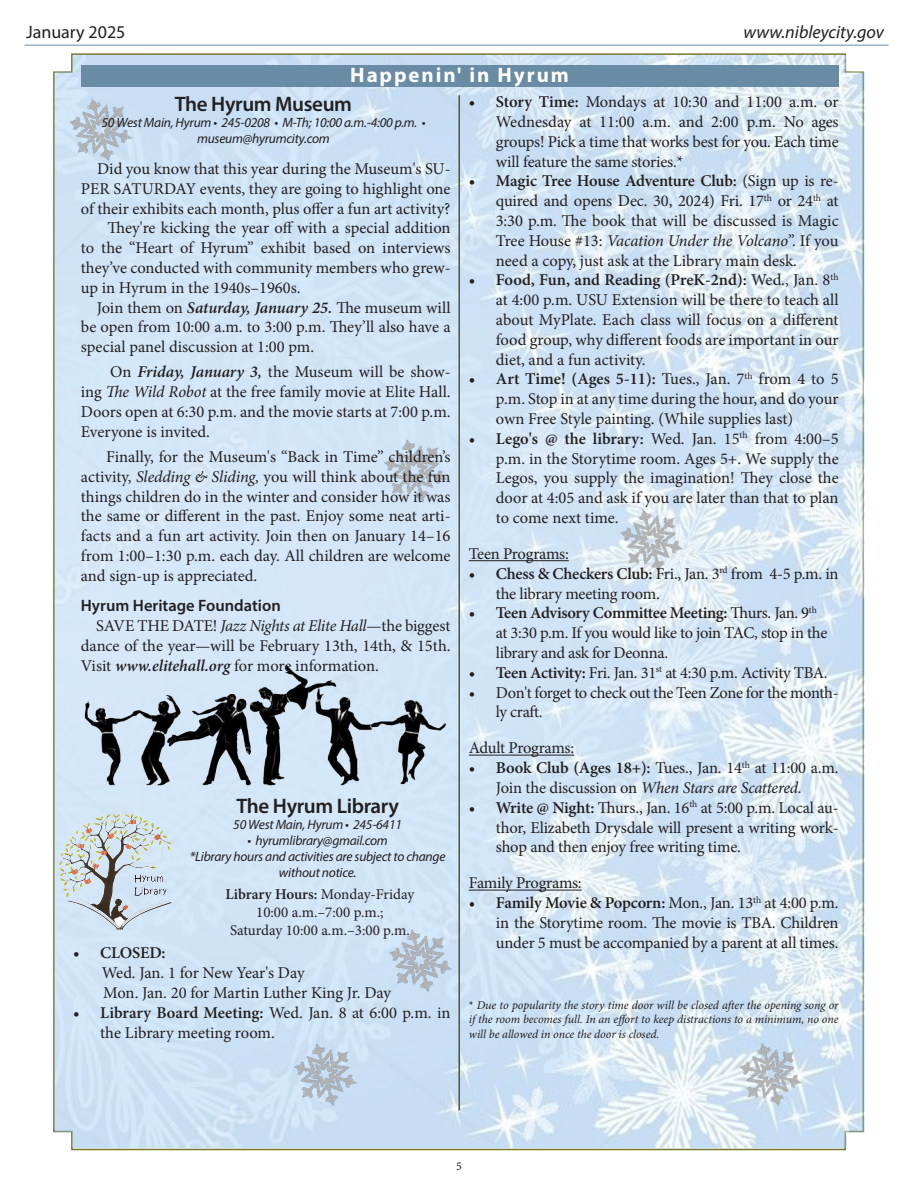
<style>
.page{position:relative;width:918px;height:1188px;background:#fff}
.page>*{position:absolute;margin:0;border:0;box-sizing:border-box;transform-origin:0 0}
.t1{font:600 21px "Myriad Pro";letter-spacing:-.02em;color:#231f20}
.t2{font:700 21px "Myriad Pro";letter-spacing:.09em;color:#fff}
.t3{font:italic 18px "Myriad Pro";color:#231f20}
.t4{font:18px "Myriad Pro";color:#231f20}
.t5{font:16.5px/19.8px "Minion Pro";letter-spacing:-.01em;color:#231f20;text-align:justify}
.t6{font:600 16.5px "Myriad Pro";color:#231f20}
.t7{font:600 16.5px "Minion Pro";letter-spacing:-.01em;color:#231f20}
.t8{font:15px/18px "Minion Pro";color:#231f20;text-align:center}
.t9{font:italic 13.5px/16.2px "Myriad Pro";letter-spacing:-.02em;color:#231f20;text-align:center}
.t10{font:italic 12px/14.4px "Minion Pro";letter-spacing:-.005em;color:#231f20;text-align:justify}
.t11{font:12px "Minion Pro";color:#231f20}
.s1{font-weight:600;font-style:italic}
.s2{font-style:italic}
.s3{font-weight:600}
.s4{font-style:normal}
</style>
<div class="page">
<img style="left:55px;top:55px;width:810px;height:1093px">
<hr style="left:25px;top:45px;width:864px;height:1px;background:#698ba4">
<div style="left:81px;top:65px;width:757px;height:22px;background:#698ba4"></div>
<img style="left:65px;top:91px;width:72px;height:78px">
<hr style="left:458px;top:95px;width:2px;height:1015px;background:#4f573c">
<img style="left:57px;top:811px;width:126px;height:121px">
<img style="left:380px;top:432px;width:72px;height:78px">
<img style="left:616px;top:502px;width:72px;height:78px">
<img style="left:290px;top:1036px;width:72px;height:78px">
<img style="left:385px;top:922px;width:72px;height:78px">
<img style="left:81px;top:665px;width:370px;height:123px">
<hr style="left:469px;top:560px;width:100px;height:1px;background:#231f20">
<hr style="left:469px;top:755px;width:105px;height:1px;background:#231f20">
<hr style="left:469px;top:890px;width:113px;height:1px;background:#231f20">
<img style="left:735px;top:1036px;width:72px;height:78px">
<p class="t4" style="left:26px;top:21px;width:101px">January 2025</p>
<p class="t3" style="left:744px;top:21px;width:142px">www.nibleycity.gov</p>
<p class="t2" style="left:350px;top:61px;width:220px">Happenin' in Hyrum</p>
<p class="t1" style="left:175px;top:91px;width:179px">The Hyrum Museum</p>
<p class="t9" style="left:102px;top:114px;width:325px">50 West Main, Hyrum • 245-0208 • M-Th; 10:00 a.m.-4:00 p.m. •</p>
<p class="t9" style="left:197px;top:131px;width:134px">museum@hyrumcity.com</p>
<p class="t5" style="left:81px;top:159px;width:371px;text-indent:16px">Did you know that this year during the Museum's SU-PER SATURDAY events, they are going to highlight one of their exhibits each month, plus offer a fun art activity?</p>
<p class="t5" style="left:81px;top:218px;width:371px;text-indent:27px">They're kicking the year off with a special addition to the “Heart of Hyrum” exhibit based on interviews they’ve conducted with community members who grew&shy;up in Hyrum in the 1940s–1960s.</p>
<p class="t5" style="left:81px;top:298px;width:371px;text-indent:16px">Join them on <span class="s1">Saturday, January 25.</span> The museum will be open from 10:00 a.m. to 3:00 p.m. They’ll also have a special panel discussion at 1:00 pm.</p>
<p class="t5" style="left:81px;top:362px;width:371px;text-indent:29px">On <span class="s1">Friday, January 3,</span> the Museum will be show&shy;ing <span class="s2">The Wild Robot</span> at the free family movie at Elite Hall.<br>Doors open at 6:30 p.m. and the movie starts at 7:00 p.m.<br>Everyone is invited.</p>
<p class="t5" style="left:81px;top:447px;width:371px;text-indent:25px">Finally, for the Museum's “Back in Time” children’s activity, <span class="s2">Sledding &amp; Sliding,</span> you will think about the fun things children do in the winter and consider how it was the same or different in the past. Enjoy some neat arti&shy;facts and a fun art activity. Join then on January 14–16 from 1:00–1:30 p.m. each day. All children are welcome and sign-up is appreciated.</p>
<p class="t6" style="left:81px;top:595px;width:202px">Hyrum Heritage Foundation</p>
<p class="t5" style="left:81px;top:616px;width:371px;text-indent:15px">SAVE THE DATE! <span class="s2">Jazz Nights at Elite Hall</span>—the biggest dance of the year—will be February 13th, 14th, &amp; 15th.<br>Visit <span class="s1">www.elitehall.org</span> for more information.</p>
<p class="t1" style="left:236px;top:792px;width:164px">The Hyrum Library</p>
<p class="t9" style="left:233px;top:816px;width:170px">50 West Main, Hyrum • 245-6411</p>
<p class="t9" style="left:248px;top:832px;width:142px">• hyrumlibrary@gmail.com</p>
<p class="t9" style="left:190px;top:848px;width:257px">*Library hours and activities are subject to change without notice.</p>
<p class="t8" style="left:225px;top:885px;width:191px"><span class="s3">Library Hours:</span> Monday-Friday<br>10:00 a.m.–7:00 p.m.;<br>Saturday 10:00 a.m.–3:00 p.m.</p>
<p class="t7" style="left:73px;top:942px;width:94px">• CLOSED:</p>
<p class="t5" style="left:102px;top:963px;width:291px">Wed. Jan. 1 for New Year's Day<br>Mon. Jan. 20 for Martin Luther King Jr. Day</p>
<p class="t5" style="left:100px;top:1003px;width:352px;text-indent:-27px"><span class="s3">• Library Board Meeting:</span> Wed. Jan. 8 at 6:00 p.m. in the Library meeting room.</p>
<p class="t5" style="left:496px;top:92px;width:344px;text-indent:-27px"><span class="s3">• Story Time:</span> Mondays at 10:30 and 11:00 a.m. or Wednesday at 11:00 a.m. and 2:00 p.m. No ages groups! Pick a time that works best for you. Each time will feature the same stories.*</p>
<p class="t5" style="left:496px;top:171px;width:344px;text-indent:-27px"><span class="s3">• Magic Tree House Adventure Club:</span> (Sign up is re&shy;quired and opens Dec. 30, 2024) Fri. 17<sup>th</sup> or 24<sup>th</sup> at 3:30 p.m. The book that will be discussed is Magic Tree House #13: <span class="s2">Vacation Under the Volcano</span>”. If you need a copy, just ask at the Library main desk.</p>
<p class="t5" style="left:496px;top:270px;width:344px;text-indent:-27px"><span class="s3">• Food, Fun, and Reading (PreK-2nd):</span> Wed., Jan. 8<sup>th </sup>at 4:00 p.m. USU Extension will be there to teach all about MyPlate. Each class will focus on a different food group, why different foods are important in our diet, and a fun activity.</p>
<p class="t5" style="left:496px;top:369px;width:344px;text-indent:-27px"><span class="s3">• Art Time! (Ages 5-11):</span> Tues., Jan. 7<sup>th</sup> from 4 to 5 p.m. Stop in at any time during the hour, and do your own Free Style painting. (While supplies last)</p>
<p class="t5" style="left:496px;top:429px;width:344px;text-indent:-27px"><span class="s3">• Lego's @ the library:</span> Wed. Jan. 15<sup>th</sup> from 4:00–5 p.m. in the Storytime room. Ages 5+. We supply the Legos, you supply the imagination! They close the door at 4:05 and ask if you are later than that to plan to come next time.</p>
<p class="t5" style="left:469px;top:544px;width:101px">Teen Programs:</p>
<p class="t5" style="left:496px;top:564px;width:344px;text-indent:-27px"><span class="s3">• Chess &amp; Checkers Club:</span> Fri., Jan. 3<sup>rd</sup> from 4-5 p.m. in the library meeting room.</p>
<p class="t5" style="left:496px;top:603px;width:333px;text-align:left;text-indent:-27px"><span class="s3">• Teen Advisory Committee Meeting:</span> Thurs. Jan. 9<sup>th </sup>at 3:30 p.m. If you would like to join TAC, stop in the library and ask for Deonna.</p>
<p class="t5" style="left:469px;top:663px;width:360px"><span class="s3">• Teen Activity:</span> Fri. Jan. 31<sup>st</sup> at 4:30 p.m. Activity TBA.</p>
<p class="t5" style="left:496px;top:683px;width:344px;text-indent:-27px">• Don't forget to check out the Teen Zone for the month&shy;ly craft.</p>
<p class="t5" style="left:469px;top:738px;width:107px">Adult Programs:</p>
<p class="t5" style="left:469px;top:758px;width:371px;text-align:center"><span class="s3">• Book Club (Ages 18+):</span> Tues., Jan. 14<sup>th</sup> at 11:00 a.m.<br>Join the discussion on <span class="s2">When Stars are Scattered.</span></p>
<p class="t5" style="left:496px;top:798px;width:344px;text-indent:-27px"><span class="s3">• Write @ Night:</span> Thurs., Jan. 16<sup>th</sup> at 5:00 p.m. Local au&shy;thor, Elizabeth Drysdale will present a writing work&shy;shop and then enjoy free writing time.</p>
<p class="t5" style="left:469px;top:873px;width:114px">Family Programs:</p>
<p class="t5" style="left:496px;top:893px;width:344px;text-indent:-27px"><span class="s3">• Family Movie &amp; Popcorn:</span> Mon., Jan. 13<sup>th</sup> at 4:00 p.m. in the Storytime room. The movie is TBA. Children under 5 must be accompanied by a parent at all times.</p>
<p class="t10" style="left:469px;top:998px;width:371px"><span class="s4">*</span> Due to popularity the story time door will be closed after the opening song or if the room becomes full. In an effort to keep distractions to a minimum, no one will be allowed in once the door is closed.</p>
<p class="t11" style="left:456px;top:1158px;width:7px">5</p>
</div>
